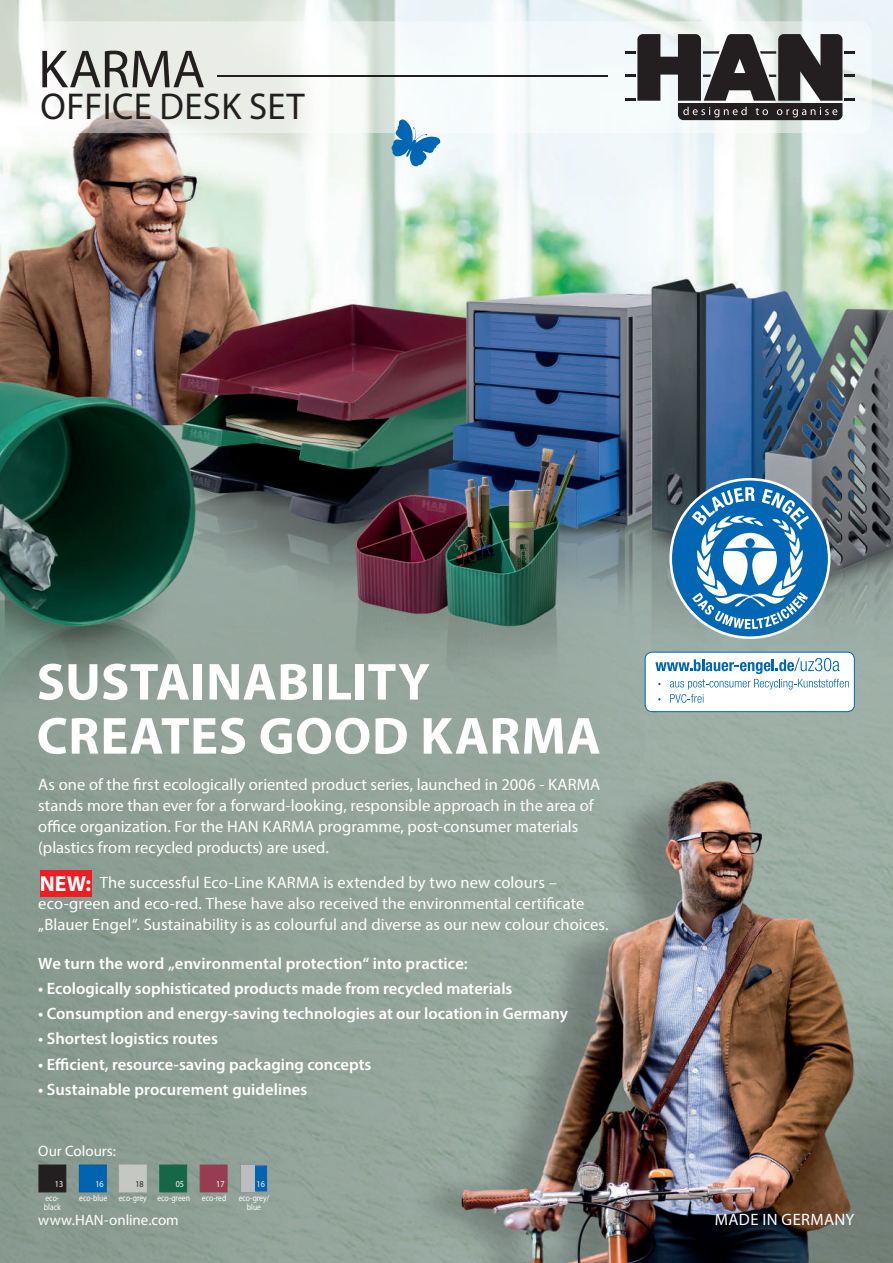
<style>
.page{position:relative;width:893px;height:1263px;background:#fff}
.page>*{position:absolute;margin:0;border:0;box-sizing:border-box;transform-origin:0 0}
.t1{font:54px "Myriad Pro";letter-spacing:-.01em;color:#231f20}
.t2{font:700 52.5px/54px "Myriad Pro";letter-spacing:.01em;color:#fff}
.t3{font:37.5px "Myriad Pro";letter-spacing:.01em;color:#231f20}
.t4{font:700 21.9px "Myriad Pro";color:#fff}
.t5{font:16.5px/21px "Myriad Pro";letter-spacing:.005em;color:#fff}
.t6{font:600 16.5px "Myriad Pro";color:#fff}
.t7{font:16.5px "Myriad Pro";letter-spacing:.025em;color:#fff}
.t8{font:15px "Myriad Pro";color:#fff}
.t9{font:9px/13.4px "Myriad Pro";color:#fff;scale:.9 1}
.t10{font:9px "Myriad Pro";color:#fff;scale:.85 1}
.t11{font:9px "Myriad Pro";color:#231f20;scale:.9 1}
</style>
<div class="page">
<img style="left:0;top:0;width:893px;height:1263px">
<svg style="left:21px;top:21px;width:851px;height:112px;fill:#f3f8f8"></svg>
<svg style="left:625px;top:34px;width:230px;height:86px"></svg>
<hr style="left:217px;top:75px;width:391px;height:1px;background:#231f20">
<div style="left:40px;top:870px;width:51px;height:26px;background:#ee1d23"></div>
<svg style="left:392px;top:117px;width:49px;height:50px"></svg>
<svg style="left:672px;top:480px;width:156px;height:156px"></svg>
<div style="left:645px;top:652px;width:209px;height:60px;background:#fff;border-radius:7px"></div>
<div style="left:645px;top:652px;width:210px;height:60px;border:1px solid #0166b3;border-radius:7px"></div>
<svg style="left:655px;top:658px;width:194px;height:45px"></svg>
<svg style="left:38px;top:1164px;width:29px;height:29px"></svg>
<svg style="left:79px;top:1164px;width:28px;height:29px"></svg>
<svg style="left:119px;top:1164px;width:28px;height:29px"></svg>
<svg style="left:159px;top:1164px;width:28px;height:29px"></svg>
<svg style="left:240px;top:1164px;width:28px;height:29px"></svg>
<div style="left:241px;top:1165px;width:13px;height:26px;background:#bcbdc0"></div>
<svg style="left:199px;top:1164px;width:29px;height:29px"></svg>
<h1 class="t1" style="left:38px;top:36px;width:168px">KARMA</h1>
<h3 class="t3" style="left:41px;top:83px;width:266px">OFFICE DESK SET</h3>
<h2 class="t2" style="left:37px;top:653px;width:566px">SUSTAINABILITY<br>CREATES GOOD KARMA</h2>
<p class="t5" style="left:38px;top:773px;width:563px">As one of the first ecologically oriented product series, launched in 2006 - KARMA stands more than ever for a forward-looking, responsible approach in the area of office organization. For the HAN KARMA programme, post-consumer materials (plastics from recycled products) are used.</p>
<h3 class="t4" style="left:40px;top:869px;width:53px">NEW:</h3>
<p class="t5" style="left:38px;top:872px;width:572px;text-indent:61px">The successful Eco-Line KARMA is extended by two new colours – eco-green and eco-red. These have also received the environmental certificate „Blauer Engel“. Sustainability is as colourful and diverse as our new colour choices.</p>
<p class="t6" style="left:38px;top:952px;width:431px">We turn the word „environmental protection“ into practice:</p>
<p class="t6" style="left:38px;top:978px;width:476px">• Ecologically sophisticated products made from recycled materials</p>
<p class="t6" style="left:38px;top:1003px;width:531px">• Consumption and energy-saving technologies at our location in Germany</p>
<p class="t6" style="left:38px;top:1028px;width:181px">• Shortest logistics routes</p>
<p class="t6" style="left:38px;top:1053px;width:335px">• Efficient, resource-saving packaging concepts</p>
<p class="t6" style="left:38px;top:1079px;width:271px">• Sustainable procurement guidelines</p>
<p class="t8" style="left:38px;top:1142px;width:79px">Our Colours:</p>
<p class="t9" style="left:45px;top:1177px;width:21px;text-indent:10px">13 eco-</p>
<p class="t10" style="left:44px;top:1201px;width:21px">black</p>
<p class="t9" style="left:79px;top:1177px;width:33px;text-indent:16px">16 eco-blue</p>
<p class="t11" style="left:135px;top:1179px;width:11px">18</p>
<p class="t10" style="left:119px;top:1192px;width:35px">eco-grey</p>
<p class="t9" style="left:157px;top:1177px;width:38px;text-indent:18px">05 eco-green</p>
<p class="t9" style="left:239px;top:1177px;width:36px;text-indent:18px">16 eco-grey/</p>
<p class="t10" style="left:247px;top:1201px;width:18px">blue</p>
<p class="t9" style="left:202px;top:1177px;width:29px;text-align:right">17 eco-red</p>
<p class="t8" style="left:38px;top:1211px;width:142px">www.HAN-online.com</p>
<p class="t7" style="left:715px;top:1210px;width:141px">MADE IN GERMANY</p>
</div>
